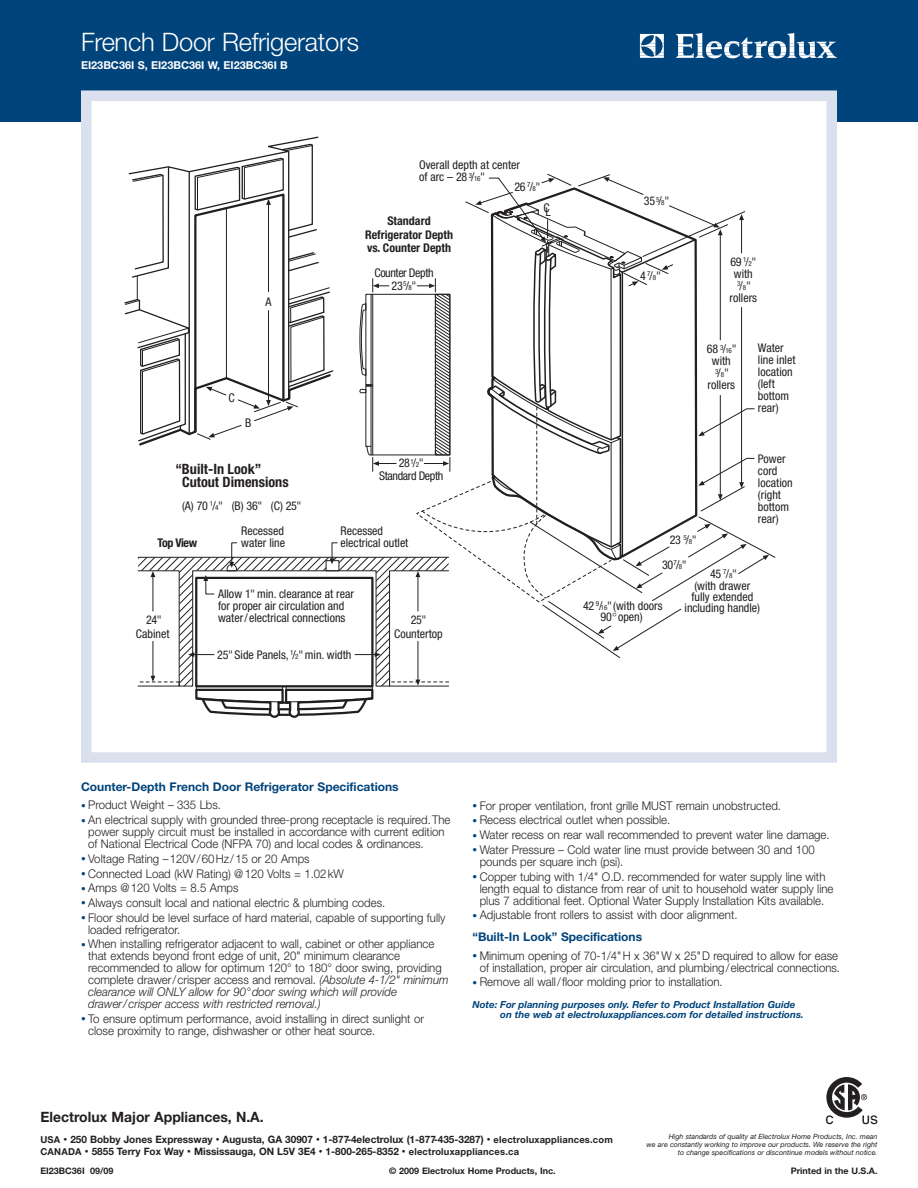
<style>
.page{position:relative;width:918px;height:1188px;background:#fff}
.page>*{position:absolute;margin:0;border:0;box-sizing:border-box;transform-origin:0 0}
.t1{font:300 25.5px "Helvetica Neue";letter-spacing:-.01em;color:#fff}
.t2{font:700 14.25px "Helvetica Neue";color:#231f20}
.t3{font:700 condensed 14.25px/13.5px "Helvetica Neue";color:#231f20}
.t4{font:300 12px/12px "Helvetica Neue";color:#231f20;scale:.95 1}
.t5{font:condensed 12px/12px "Helvetica Neue";color:#231f20}
.t6{font:700 12px "Helvetica Neue";color:#00447b}
.t7{font:700 condensed 12px/13.5px "Helvetica Neue";color:#231f20;text-align:center}
.t8{font:condensed 12px "Helvetica Neue";letter-spacing:-.03em;color:#231f20}
.t9{font:700 10.8px "Helvetica Neue";color:#fff}
.t10{font:700 10.2px/12.1px "Helvetica Neue";color:#231f20}
.t11{font:italic 700 9.75px/9.8px "Helvetica Neue";color:#00447b}
.t12{font:700 9px "Helvetica Neue";color:#231f20}
.t13{font:italic 7.2px/7.9px "Helvetica Neue";color:#231f20;text-align:right}
.t14{font:condensed 7.05px "Helvetica Neue";color:#231f20}
.s1{font-size:7.05px}
.s2{font-size:12px}
.s3{font-size:9.3px;color:#00447b}
.s4{font-style:italic}
.s5{font-weight:700;color:#00447b}
.s6{font-size:9.6px}
.s7{font-size:7.65px}
</style>
<div class="page">
<div style="left:0;top:0;width:918px;height:122px;background:#00447b"></div>
<svg style="left:640px;top:33px;width:197px;height:25px"></svg>
<svg style="left:826px;top:1077px;width:51px;height:47px"></svg>
<div style="left:86px;top:96px;width:746px;height:662px;background:#fff"></div>
<div style="left:81px;top:90px;width:756px;height:673px;border:10px solid #dae0ed"></div>
<svg style="left:124px;top:136px;width:652px;height:582px"></svg>
<h1 class="t1" style="left:81px;top:33px;width:280px">French Door Refrigerators</h1>
<p class="t9" style="left:81px;top:61px;width:208px">EI23BC36I S, EI23BC36I W, EI23BC36I B</p>
<p class="t5" style="left:419px;top:161px;width:102px">Overall depth at center of arc – 28 <sup>3</sup>/<span class="s1">16</span>"</p>
<p class="t5" style="left:515px;top:182px;width:27px">26 <sup>7</sup>/<span class="s1">8</span>"</p>
<p class="t5" style="left:266px;top:297px;width:7px">A</p>
<p class="t5" style="left:229px;top:393px;width:8px">C</p>
<p class="t5" style="left:245px;top:418px;width:8px">B</p>
<p class="t3" style="left:182px;top:464px;width:108px;text-indent:-7px">“Built-In Look”<br>Cutout Dimensions</p>
<p class="t5" style="left:182px;top:501px;width:121px">(A) 70 <sup>1</sup>/<span class="s1">4</span>" (B) 36" (C) 25"</p>
<p class="t7" style="left:365px;top:216px;width:90px">Standard<br>Refrigerator Depth vs. Counter Depth</p>
<p class="t5" style="left:392px;top:281px;width:26px">23<sup>5</sup>/<span class="s1">8</span>"</p>
<p class="t8" style="left:374px;top:269px;width:61px">Counter Depth</p>
<p class="t5" style="left:399px;top:459px;width:26px">28<sup>1</sup>/<span class="s1">2</span>"</p>
<p class="t8" style="left:379px;top:471px;width:66px">Standard Depth</p>
<p class="t7" style="left:158px;top:537px;width:41px">Top View</p>
<p class="t5" style="left:136px;top:615px;width:35px;line-height:13.5px;text-align:center">24"<br>Cabinet</p>
<p class="t5" style="left:241px;top:527px;width:45px">Recessed water line</p>
<p class="t5" style="left:340px;top:527px;width:69px">Recessed electrical outlet</p>
<p class="t5" style="left:218px;top:589px;width:137px">Allow 1" min. clearance at rear for proper air circulation and water/electrical connections</p>
<p class="t5" style="left:217px;top:650px;width:136px">25" Side Panels, <sup>1</sup>/<span class="s1">2</span>" min. width</p>
<p class="t5" style="left:394px;top:615px;width:50px;line-height:13.5px;text-align:center">25"<br>Countertop</p>
<p class="t5" style="left:544px;top:205px;width:9px">CL</p>
<p class="t5" style="left:644px;top:197px;width:27px">35 <sup>5</sup>/<span class="s1">8</span>"</p>
<p class="t5" style="left:640px;top:271px;width:22px">4 <sup>7</sup>/<span class="s1">8</span>"</p>
<p class="t5" style="left:730px;top:257px;width:27px">69 <sup>1</sup>/<span class="s1">2</span>" with</p>
<p class="t14" style="left:737px;top:283px;width:15px">3<span class="s2">/</span>8<span class="s2">"</span></p>
<p class="t5" style="left:730px;top:293px;width:29px">rollers</p>
<p class="t5" style="left:707px;top:345px;width:31px;text-align:center">68 <sup>3</sup>/<span class="s1">16</span>" with</p>
<p class="t14" style="left:715px;top:371px;width:15px">3<span class="s2">/</span>8<span class="s2">"</span></p>
<p class="t5" style="left:708px;top:381px;width:29px">rollers</p>
<p class="t5" style="left:670px;top:535px;width:29px">23 <sup>5</sup>/<span class="s1">8</span>"</p>
<p class="t5" style="left:758px;top:343px;width:39px">Water line inlet location (left bottom rear)</p>
<p class="t5" style="left:758px;top:455px;width:36px">Power cord location (right bottom rear)</p>
<p class="t5" style="left:662px;top:560px;width:26px">30<sup>7</sup>/<span class="s1">8</span>"</p>
<p class="t5" style="left:685px;top:569px;width:77px;line-height:11.6px;text-align:center">45 <sup>7</sup>/<span class="s1">8</span>"<br>(with drawer fully extended including handle)</p>
<p class="t5" style="left:583px;top:601px;width:81px;line-height:11.6px;text-align:center">42 <sup>9</sup>/<span class="s1">16</span>"(with doors<br>90 open)</p>
<p class="t6" style="left:81px;top:782px;width:319px">Counter-Depth French Door Refrigerator Specifications</p>
<p class="t4" style="left:81px;top:801px;width:149px"><span class="s3">•</span> Product Weight – 335 Lbs.</p>
<p class="t4" style="left:88px;top:815px;width:383px;text-indent:-7px"><span class="s3">•</span> An electrical supply with grounded three-prong receptacle is required.The power supply circuit must be installed in accordance with current edition of National Electrical Code (NFPA 70) and local codes &amp; ordinances.</p>
<p class="t4" style="left:81px;top:854px;width:242px"><span class="s3">•</span> Voltage Rating –120V/60Hz/15 or 20 Amps</p>
<p class="t4" style="left:81px;top:869px;width:278px"><span class="s3">•</span> Connected Load (kW Rating) @120 Volts = 1.02kW</p>
<p class="t4" style="left:81px;top:883px;width:167px"><span class="s3">•</span> Amps @120 Volts = 8.5 Amps</p>
<p class="t4" style="left:81px;top:898px;width:322px"><span class="s3">•</span> Always consult local and national electric &amp; plumbing codes.</p>
<p class="t4" style="left:88px;top:913px;width:378px;text-indent:-7px"><span class="s3">•</span> Floor should be level surface of hard material, capable of supporting fully loaded refrigerator.</p>
<p class="t4" style="left:88px;top:940px;width:381px;text-indent:-7px"><span class="s3">•</span> When installing refrigerator adjacent to wall, cabinet or other appliance that extends beyond front edge of unit, 20" minimum clearance recommended to allow for optimum 120° to 180° door swing, providing complete drawer/crisper access and removal. <span class="s4">(Absolute 4-1/2" minimum clearance will ONLY allow for 90°door swing which will provide drawer/crisper access with restricted removal.)</span></p>
<p class="t4" style="left:88px;top:1014px;width:355px;text-indent:-7px"><span class="s3">•</span> To ensure optimum performance, avoid installing in direct sunlight or close proximity to range, dishwasher or other heat source.</p>
<p class="t4" style="left:472px;top:801px;width:326px"><span class="s3">•</span> For proper ventilation, front grille MUST remain unobstructed.</p>
<p class="t4" style="left:472px;top:816px;width:210px"><span class="s3">•</span> Recess electrical outlet when possible.</p>
<p class="t4" style="left:472px;top:830px;width:378px"><span class="s3">•</span> Water recess on rear wall recommended to prevent water line damage.</p>
<p class="t4" style="left:480px;top:845px;width:354px;text-indent:-7px"><span class="s3">•</span> Water Pressure – Cold water line must provide between 30 and 100 pounds per square inch (psi).</p>
<p class="t4" style="left:480px;top:872px;width:374px;text-indent:-7px"><span class="s3">•</span> Copper tubing with 1/4" O.D. recommended for water supply line with length equal to distance from rear of unit to household water supply line plus 7 additional feet. Optional Water Supply Installation Kits available.</p>
<p class="t4" style="left:472px;top:906px;width:280px;line-height:21.5px"><span class="s3">•</span> Adjustable front rollers to assist with door alignment. <span class="s5">“Built-In Look” Specifications</span></p>
<p class="t4" style="left:472px;top:951px;width:388px;text-align:right"><span class="s3">•</span> Minimum opening of 70-1/4"H x 36"W x 25"D required to allow for ease of installation, proper air circulation, and plumbing/electrical connections.</p>
<p class="t4" style="left:472px;top:977px;width:265px"><span class="s3">•</span> Remove all wall/floor molding prior to installation.</p>
<p class="t11" style="left:500px;top:1001px;width:305px;text-indent:-28px">Note: For planning purposes only. Refer to Product Installation Guide on the web at electroluxappliances.com for detailed instructions.</p>
<p class="t2" style="left:40px;top:1111px;width:225px">Electrolux Major Appliances, N.A.</p>
<p class="t10" style="left:40px;top:1134px;width:574px"><span class="s6">USA</span> <span class="s7">•</span> 250 Bobby Jones Expressway <span class="s7">•</span> Augusta, GA 30907 <span class="s7">•</span> 1-877-4electrolux (1-877-435-3287) <span class="s7">•</span> <span class="s6">electroluxappliances.com<br>CANADA</span> <span class="s7">•</span> 5855 Terry Fox Way <span class="s7">•</span> Mississauga, ON L5V 3E4 <span class="s7">•</span> 1-800-265-8352 <span class="s7">•</span> <span class="s6">electroluxappliances.ca</span></p>
<p class="t12" style="left:40px;top:1167px;width:75px">EI23BC36I 09/09</p>
<p class="t12" style="left:389px;top:1167px;width:168px">© 2009 Electrolux Home Products, Inc.</p>
<p class="t12" style="left:791px;top:1167px;width:88px">Printed in the U.S.A.</p>
<p class="t13" style="left:647px;top:1133px;width:233px">High standards of quality at Electrolux Home Products, Inc. mean<br>we are constantly working to improve our products. We reserve the right to change specifications or discontinue models without notice.</p>
</div>
